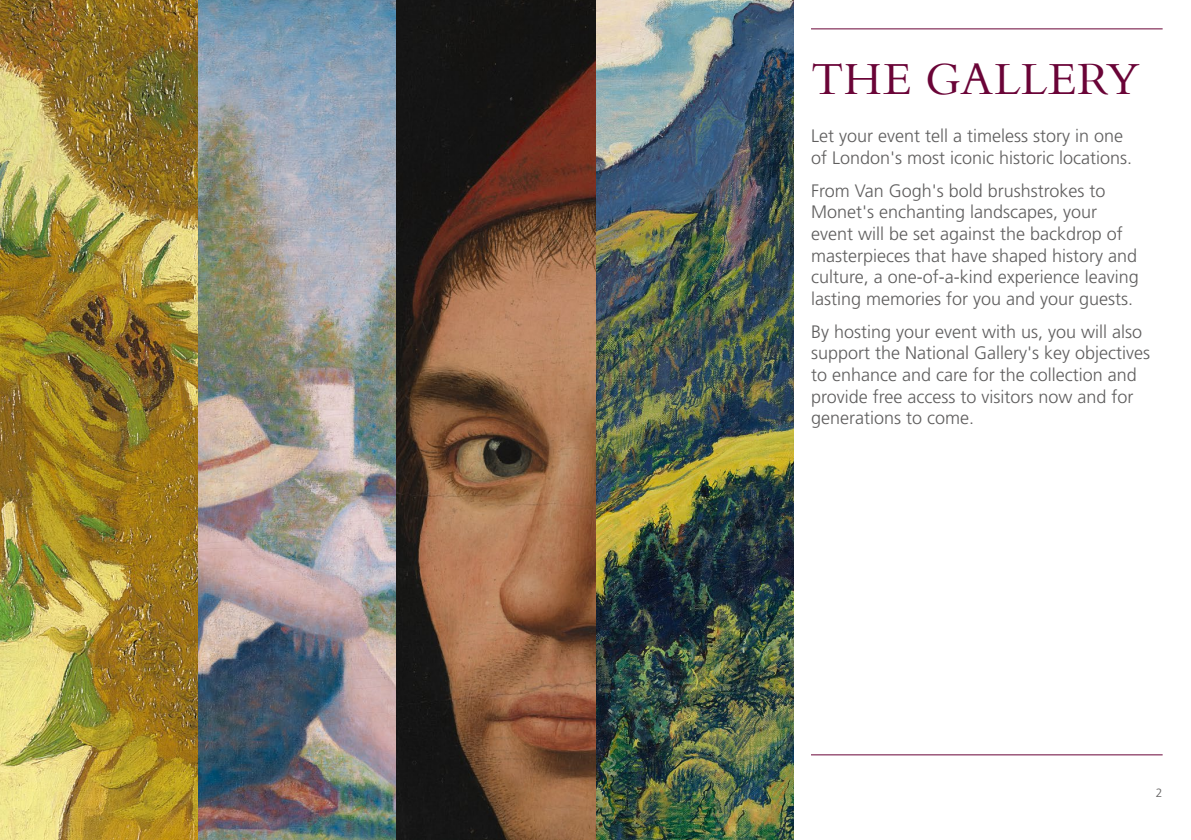
<style>
.page{position:relative;width:1191px;height:840px;background:#fff}
.page>*{position:absolute;margin:0;border:0;box-sizing:border-box;transform-origin:0 0}
.t1{font:48px "Bembo Std";letter-spacing:.01em;color:#6a0437}
.t2{font:300 18px/21.6px "Frutiger LT Std";color:#5f5e5e}
.t3{font:300 12px "Frutiger LT Std";color:#5f5e5e}
</style>
<div class="page">
<hr style="left:811px;top:28px;width:351px;height:1px;background:#6a0437">
<hr style="left:811px;top:754px;width:351px;height:1px;background:#6a0437">
<img style="left:0;top:0;width:794px;height:839px">
<h1 class="t1" style="left:811px;top:51px;width:331px">THE GALLERY</h1>
<p class="t2" style="left:811px;top:125px;width:323px">Let your event tell a timeless story in one of London's most iconic historic locations.</p>
<p class="t2" style="left:811px;top:180px;width:329px">From Van Gogh's bold brushstrokes to Monet's enchanting landscapes, your event will be set against the backdrop of masterpieces that have shaped history and culture, a one-of-a-kind experience leaving lasting memories for you and your guests.</p>
<p class="t2" style="left:811px;top:321px;width:341px">By hosting your event with us, you will also support the National Gallery's key objectives to enhance and care for the collection and provide free access to visitors now and for generations to come.</p>
<p class="t3" style="left:1156px;top:786px;width:8px">2</p>
</div>
